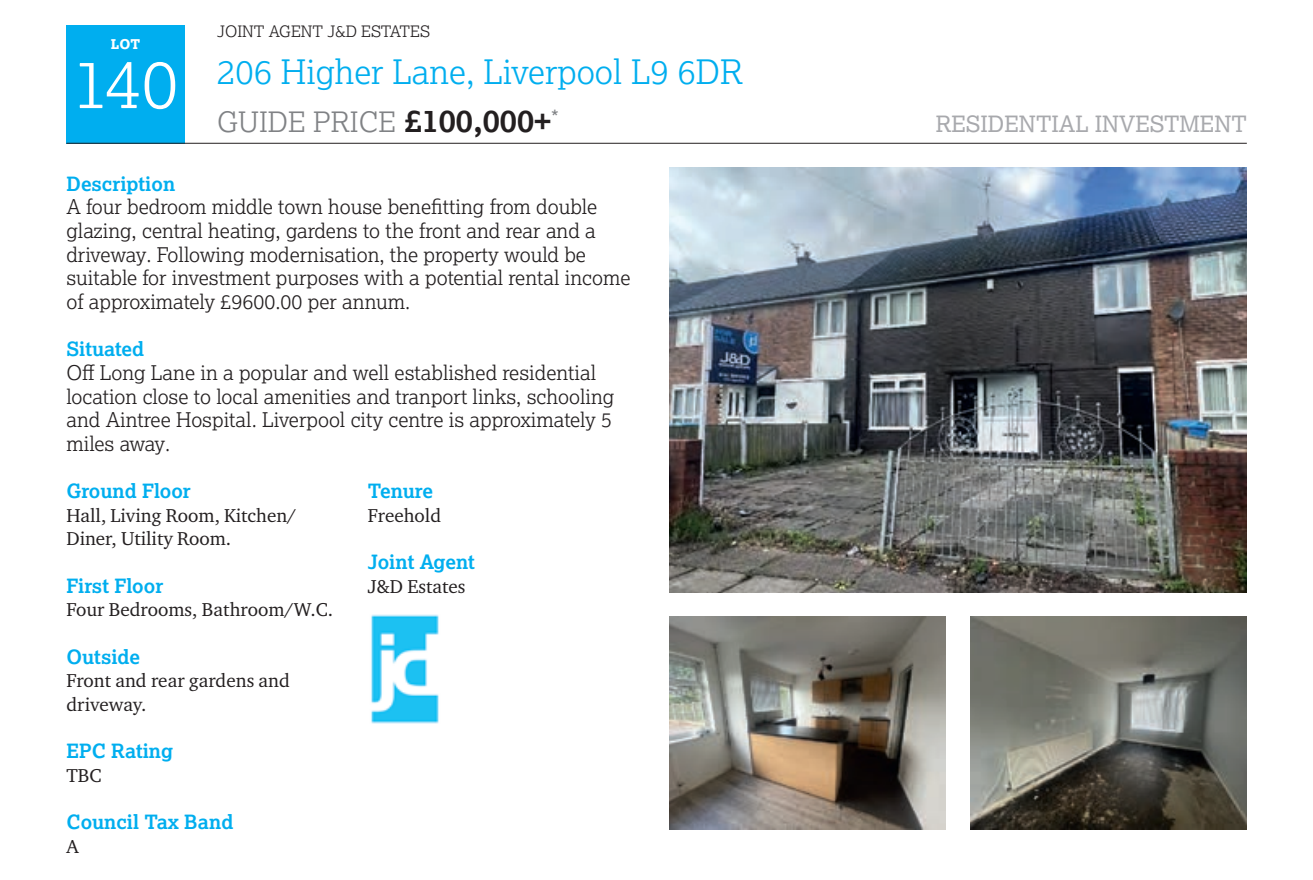
<style>
.page{position:relative;width:1313px;height:880px;background:#fff}
.page>*{position:absolute;margin:0;border:0;box-sizing:border-box;transform-origin:0 0}
.t1{font:300 67.5px "Lexia";color:#fff}
.t2{font:300 33.75px "Lexia";color:#00aeef}
.t3{font:300 28.12px "Lexia";color:#808285}
.t4{font:22.5px "Lexia";color:#a8a9ad}
.t5{font:300 20.25px/23.6px "Lexia";color:#231f20}
.t6{font:700 19.8px "Lexia";color:#00aeef}
.t7{font:19.12px/23.6px "Charter ITC Pro";color:#231f20}
.t8{font:300 15.75px "Lexia";color:#231f20}
.t9{font:800 13.5px "Lexia";color:#fff}
.s1{font-weight:700;font-size:31.5px;color:#231f20}
</style>
<div class="page">
<div style="left:66px;top:25px;width:119px;height:118px;background:#00aeef"></div>
<hr style="left:66px;top:143px;width:1180px;height:1px;background:#231f20">
<img style="left:970px;top:616px;width:276px;height:213px">
<img style="left:669px;top:616px;width:276px;height:213px">
<img style="left:669px;top:167px;width:577px;height:425px">
<img style="left:371px;top:614px;width:68px;height:110px">
<p class="t9" style="left:111px;top:35px;width:31px">LOT</p>
<h1 class="t1" style="left:73px;top:41px;width:107px">140</h1>
<p class="t8" style="left:217px;top:21px;width:214px">JOINT AGENT J&amp;D ESTATES</p>
<h2 class="t2" style="left:217px;top:51px;width:528px">206 Higher Lane, Liverpool L9 6DR</h2>
<h3 class="t3" style="left:217px;top:104px;width:343px">GUIDE PRICE <span class="s1">£100,000+</span><sup>*</sup></h3>
<p class="t4" style="left:935px;top:109px;width:313px">RESIDENTIAL INVESTMENT</p>
<p class="t6" style="left:66px;top:171px;width:110px">Description</p>
<p class="t5" style="left:66px;top:195px;width:565px">A four bedroom middle town house benefitting from double glazing, central heating, gardens to the front and rear and a driveway. Following modernisation, the property would be suitable for investment purposes with a potential rental income of approximately £9600.00 per annum.</p>
<p class="t6" style="left:66px;top:336px;width:79px">Situated</p>
<p class="t5" style="left:66px;top:360px;width:549px">Off Long Lane in a popular and well established residential location close to local amenities and tranport links, schooling and Aintree Hospital. Liverpool city centre is approximately 5 miles away.</p>
<p class="t6" style="left:66px;top:478px;width:126px">Ground Floor</p>
<p class="t7" style="left:66px;top:503px;width:231px">Hall, Living Room, Kitchen/<br>Diner, Utility Room.</p>
<p class="t6" style="left:66px;top:573px;width:98px">First Floor</p>
<p class="t7" style="left:66px;top:597px;width:268px">Four Bedrooms, Bathroom/W.C.</p>
<p class="t6" style="left:66px;top:644px;width:75px">Outside</p>
<p class="t7" style="left:66px;top:668px;width:225px">Front and rear gardens and driveway.</p>
<p class="t6" style="left:66px;top:738px;width:108px">EPC Rating</p>
<p class="t7" style="left:66px;top:763px;width:37px">TBC</p>
<p class="t6" style="left:66px;top:809px;width:168px">Council Tax Band</p>
<p class="t7" style="left:66px;top:834px;width:14px">A</p>
<p class="t6" style="left:368px;top:478px;width:67px">Tenure</p>
<p class="t7" style="left:368px;top:503px;width:75px">Freehold</p>
<p class="t6" style="left:368px;top:549px;width:109px">Joint Agent</p>
<p class="t7" style="left:368px;top:574px;width:99px">J&amp;D Estates</p>
</div>
